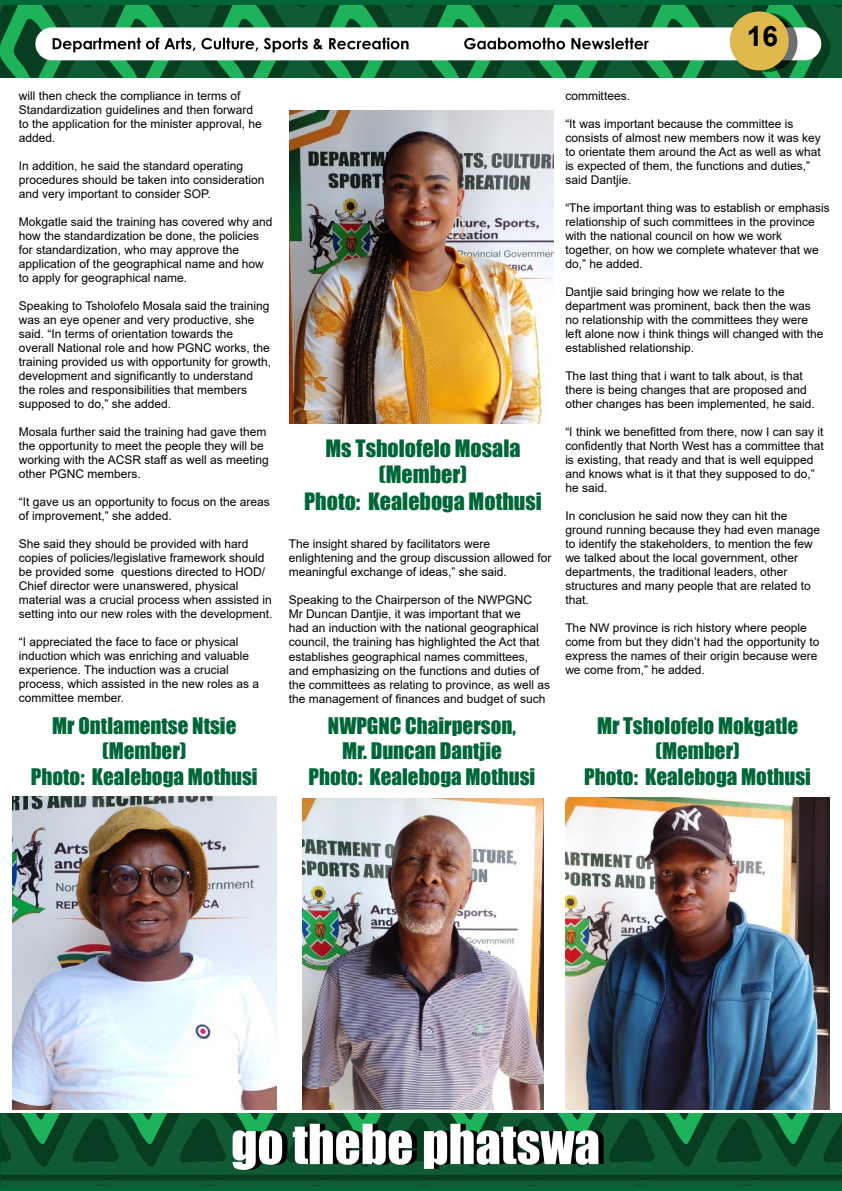
<style>
.page{position:relative;width:842px;height:1191px;background:#fff}
.page>*{position:absolute;margin:0;border:0;box-sizing:border-box;transform-origin:0 0}
.t1{font:700 28px "Arial";color:#000}
.t2{font:22px/26.4px "Impact";color:#006637;text-align:center}
.t3{font:21px/25.2px "Impact";color:#006637;text-align:center}
.t4{font:12px/14px "Arial";color:#000}
</style>
<div class="page">
<div style="left:0;top:0;width:842px;height:68px;background:#006637"></div>
<div style="left:0;top:1130px;width:842px;height:61px;background:#006637"></div>
<img style="left:0;top:5px;width:842px;height:73px">
<img style="left:0;top:1113px;width:842px;height:73px">
<img style="left:565px;top:797px;width:265px;height:312px">
<img style="left:290px;top:111px;width:263px;height:313px">
<img style="left:12px;top:796px;width:265px;height:313px">
<img style="left:303px;top:798px;width:240px;height:311px">
<h1 class="t1" style="left:747px;top:16px;width:33px">16</h1>
<p class="t4" style="left:19px;top:89px;width:244px">will then check the compliance in terms of Standardization guidelines and then forward to the application for the minister approval, he added.</p>
<p class="t4" style="left:19px;top:159px;width:247px">In addition, he said the standard operating procedures should be taken into consideration and very important to consider SOP.</p>
<p class="t4" style="left:19px;top:215px;width:255px">Mokgatle said the training has covered why and how the standardization be done, the policies for standardization, who may approve the application of the geographical name and how to apply for geographical name.</p>
<p class="t4" style="left:19px;top:299px;width:254px">Speaking to Tsholofelo Mosala said the training was an eye opener and very productive, she said. “In terms of orientation towards the overall National role and how PGNC works, the training provided us with opportunity for growth, development and significantly to understand the roles and responsibilities that members supposed to do,” she added.</p>
<p class="t4" style="left:19px;top:425px;width:251px">Mosala further said the training had gave them the opportunity to meet the people they will be working with the ACSR staff as well as meeting other PGNC members.</p>
<p class="t4" style="left:19px;top:495px;width:252px">“It gave us an opportunity to focus on the areas of improvement,” she added.</p>
<p class="t4" style="left:19px;top:537px;width:255px">She said they should be provided with hard copies of policies/legislative framework should be provided some questions directed to HOD/ Chief director were unanswered, physical material was a crucial process when assisted in setting into our new roles with the development.</p>
<p class="t4" style="left:19px;top:635px;width:242px">“I appreciated the face to face or physical induction which was enriching and valuable experience. The induction was a crucial process, which assisted in the new roles as a committee member.</p>
<h2 class="t2" style="left:304px;top:434px;width:239px">Ms Tsholofelo Mosala (Member)<br>Photo: Kealeboga Mothusi</h2>
<p class="t4" style="left:289px;top:537px;width:264px">The insight shared by facilitators were enlightening and the group discussion allowed for meaningful exchange of ideas,” she said.</p>
<p class="t4" style="left:289px;top:593px;width:263px">Speaking to the Chairperson of the NWPGNC<br>Mr Duncan Dantjie, it was important that we<br>had an induction with the national geographical council, the training has highlighted the Act that establishes geographical names committees, and emphasizing on the functions and duties of the committees as relating to province, as well as the management of finances and budget of such</p>
<h3 class="t3" style="left:31px;top:713px;width:228px">Mr Ontlamentse Ntsie (Member)<br>Photo: Kealeboga Mothusi</h3>
<h3 class="t3" style="left:309px;top:713px;width:228px">NWPGNC Chairperson,<br>Mr. Duncan Dantjie<br>Photo: Kealeboga Mothusi</h3>
<p class="t4" style="left:565px;top:89px;width:66px">committees.</p>
<p class="t4" style="left:565px;top:117px;width:257px">“It was important because the committee is consists of almost new members now it was key to orientate them around the Act as well as what is expected of them, the functions and duties,” said Dantjie.</p>
<p class="t4" style="left:565px;top:201px;width:266px">“The important thing was to establish or emphasis relationship of such committees in the province with the national council on how we work together, on how we complete whatever that we do,” he added.</p>
<p class="t4" style="left:565px;top:285px;width:260px">Dantjie said bringing how we relate to the department was prominent, back then the was no relationship with the committees they were left alone now i think things will changed with the established relationship.</p>
<p class="t4" style="left:565px;top:369px;width:251px">The last thing that i want to talk about, is that there is being changes that are proposed and other changes has been implemented, he said.</p>
<p class="t4" style="left:565px;top:425px;width:260px">“I think we benefitted from there, now I can say it confidently that North West has a committee that is existing, that ready and that is well equipped and knows what is it that they supposed to do,” he said.</p>
<p class="t4" style="left:565px;top:509px;width:256px">In conclusion he said now they can hit the ground running because they had even manage to identify the stakeholders, to mention the few we talked about the local government, other departments, the traditional leaders, other structures and many people that are related to that.</p>
<p class="t4" style="left:565px;top:621px;width:256px">The NW province is rich history where people come from but they didn’t had the opportunity to express the names of their origin because were we come from,” he added.</p>
<h3 class="t3" style="left:584px;top:713px;width:228px">Mr Tsholofelo Mokgatle (Member)<br>Photo: Kealeboga Mothusi</h3>
</div>
